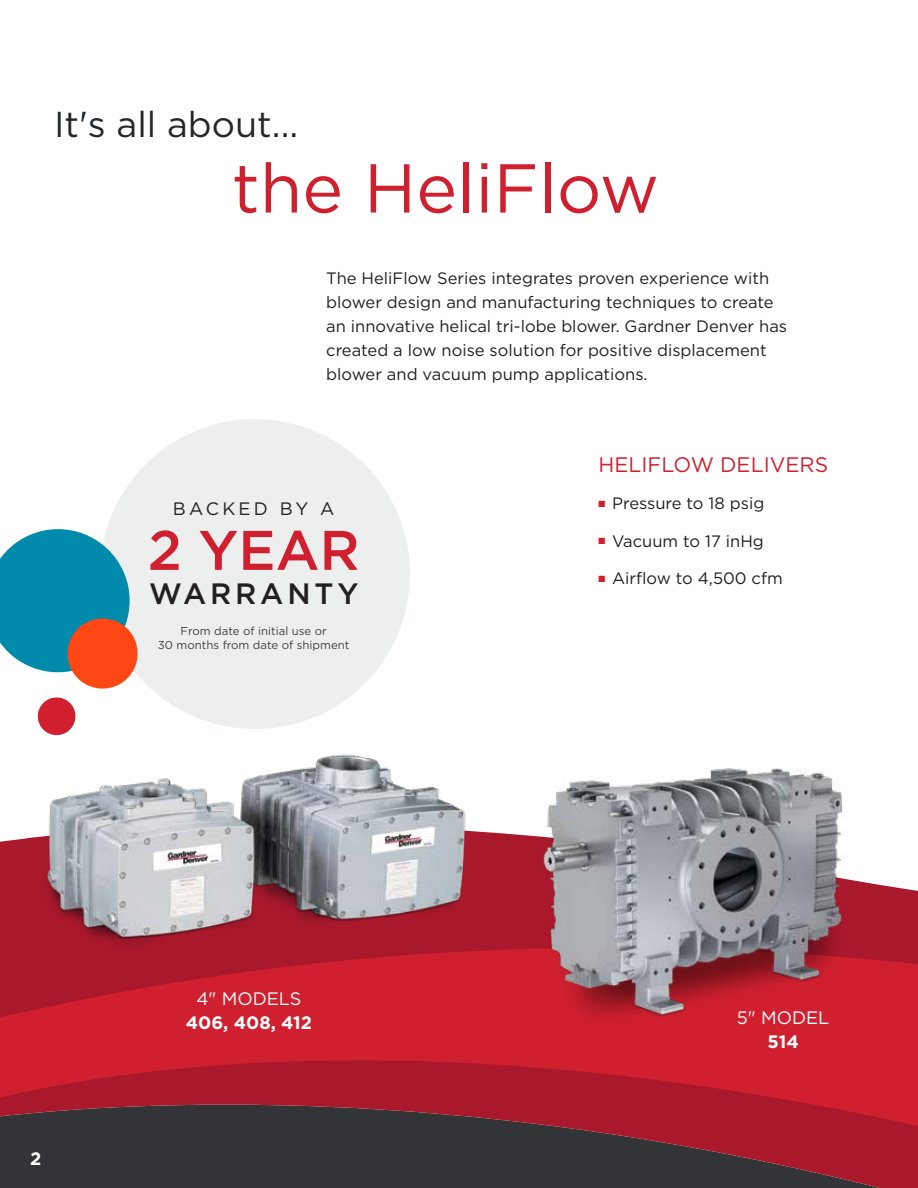
<style>
.page{position:relative;width:918px;height:1188px;background:#fff}
.page>*{position:absolute;margin:0;border:0;box-sizing:border-box;transform-origin:0 0}
.t1{font:69px "Gotham";color:#d0202f}
.t2{font:500 55.65px "Gotham";color:#d0202f}
.t3{font:36px "Gotham";color:#24272a}
.t4{font:500 29.4px "Gotham";letter-spacing:.13em;color:#231f20}
.t5{font:21px "Gotham";color:#d0202f}
.t6{font:18px "Gotham";color:#fff}
.t7{font:700 18px "Gotham";color:#fff}
.t8{font:18px "Gotham";letter-spacing:.18em;color:#231f20}
.t9{font:16.5px/24px "Gotham";color:#231f20}
.t10{font:11.4px/14.7px "Gotham";color:#414042;text-align:center}
</style>
<div class="page">
<svg style="left:0;top:897px;width:918px;height:291px;background:#8e2430"></svg>
<img style="left:486px;top:768px;width:426px;height:302px">
<img style="left:24px;top:754px;width:466px;height:209px">
<svg style="left:110px;top:419px;width:300px;height:310px;fill:#edeeee"></svg>
<svg style="left:0;top:519px;width:142px;height:217px"></svg>
<h3 class="t3" style="left:54px;top:101px;width:246px">It's all about...</h3>
<h1 class="t1" style="left:232px;top:144px;width:429px">the HeliFlow</h1>
<p class="t9" style="left:326px;top:266px;width:462px">The HeliFlow Series integrates proven experience with blower design and manufacturing techniques to create an innovative helical tri-lobe blower. Gardner Denver has created a low noise solution for positive displacement blower and vacuum pump applications.</p>
<p class="t8" style="left:173px;top:497px;width:163px">BACKED BY A</p>
<h2 class="t2" style="left:148px;top:514px;width:213px">2 YEAR</h2>
<h3 class="t4" style="left:149px;top:575px;width:211px">WARRANTY</h3>
<p class="t10" style="left:158px;top:623px;width:193px">From date of initial use or<br>30 months from date of shipment</p>
<p class="t5" style="left:598px;top:451px;width:231px">HELIFLOW DELIVERS</p>
<p class="t9" style="left:599px;top:491px;width:167px"><sup>■</sup> Pressure to 18 psig</p>
<p class="t9" style="left:599px;top:529px;width:167px"><sup>■</sup> Vacuum to 17 inHg</p>
<p class="t9" style="left:599px;top:566px;width:186px"><sup>■</sup> Airflow to 4,500 cfm</p>
<p class="t7" style="left:30px;top:1147px;width:13px">2</p>
<p class="t6" style="left:196px;top:987px;width:107px">4" MODELS</p>
<p class="t7" style="left:186px;top:1010px;width:128px">406, 408, 412</p>
<p class="t6" style="left:737px;top:1006px;width:94px">5" MODEL</p>
<p class="t7" style="left:767px;top:1029px;width:33px">514</p>
</div>
